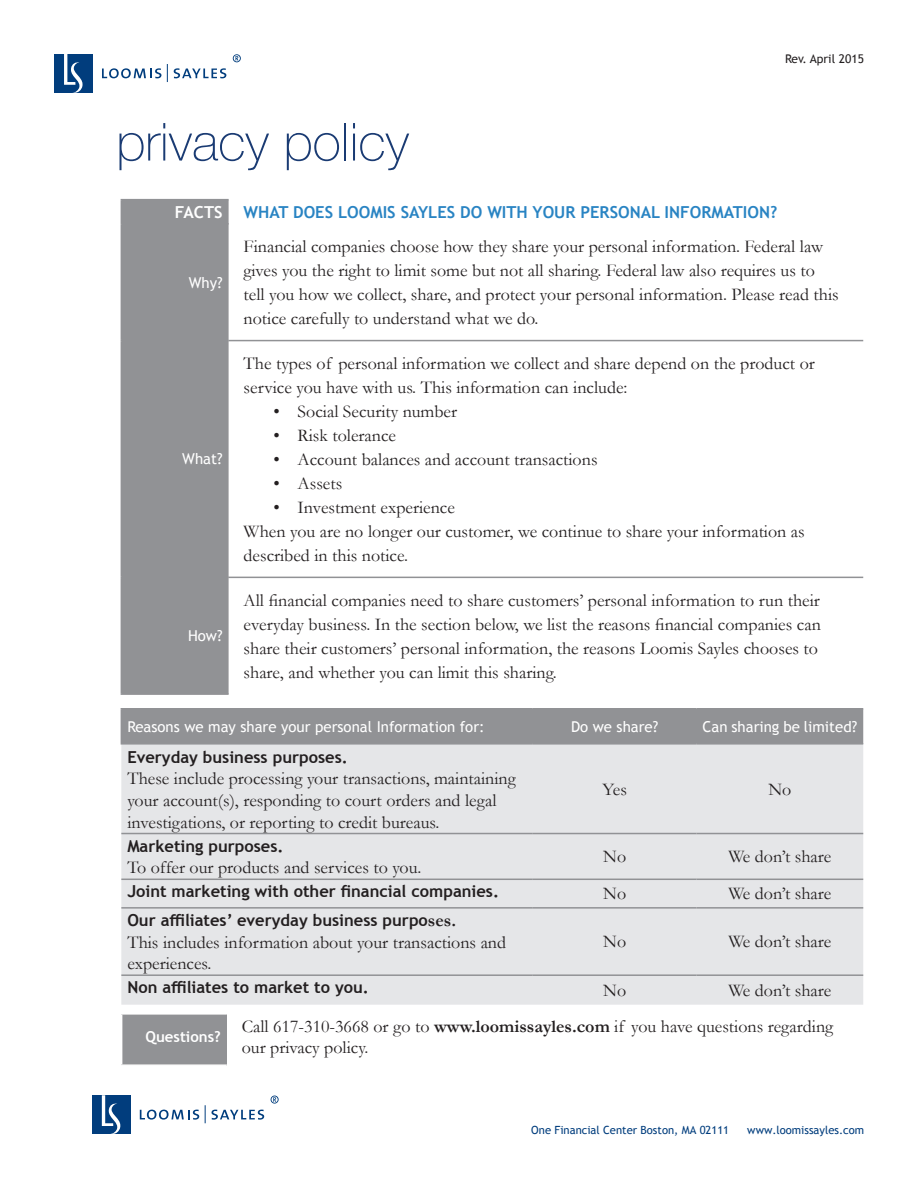
<style>
.page{position:relative;width:918px;height:1188px;background:#fff}
.page>*{position:absolute;margin:0;border:0;box-sizing:border-box;transform-origin:0 0}
.t1{font:100 52.5px "Helvetica Neue CE";color:#1a3b73}
.t2{font:18px/24px "Garamond";color:#231f20}
.t3{font:700 16.5px "Trebuchet MS";color:#231f20}
.t4{font:700 16.5px "Trebuchet MS";color:#2984c3}
.t5{font:700 16.5px "Trebuchet MS";color:#fff}
.t6{font:15px "Trebuchet MS";color:#fff}
.t7{font:700 15px "Trebuchet MS";color:#fff}
.t8{font:12px "Trebuchet MS";color:#231f20}
.Contact_-_Address_We{font:11.25px "Trebuchet MS";color:#013d7d}
.s1{font-family:"Garamond";font-size:18px}
.s2{font-weight:700}
</style>
<div class="page">
<hr style="left:121px;top:693px;width:108px;height:2px;background:#919295">
<hr style="left:229px;top:340px;width:634px;height:1px;background:#919295">
<hr style="left:229px;top:577px;width:634px;height:1px;background:#919295">
<div style="left:121px;top:200px;width:108px;height:494px;background:#919295"></div>
<hr style="left:121px;top:199px;width:108px;height:1px;background:#919295">
<hr style="left:121px;top:223px;width:108px;height:2px;background:#919295">
<hr style="left:121px;top:225px;width:1px;height:115px;background:#919295">
<hr style="left:121px;top:340px;width:108px;height:1px;background:#919295">
<div style="left:122px;top:710px;width:741px;height:33px;background:#919295"></div>
<div style="left:121px;top:745px;width:742px;height:260px;background:#e5e6e8"></div>
<hr style="left:121px;top:833px;width:412px;height:1px;background:#919295">
<hr style="left:533px;top:833px;width:164px;height:1px;background:#919295">
<hr style="left:697px;top:833px;width:166px;height:1px;background:#919295">
<hr style="left:121px;top:879px;width:412px;height:1px;background:#919295">
<hr style="left:533px;top:879px;width:164px;height:1px;background:#919295">
<hr style="left:697px;top:879px;width:166px;height:1px;background:#919295">
<hr style="left:121px;top:907px;width:412px;height:2px;background:#919295">
<hr style="left:533px;top:907px;width:164px;height:2px;background:#919295">
<hr style="left:697px;top:907px;width:166px;height:2px;background:#919295">
<hr style="left:121px;top:974px;width:412px;height:2px;background:#919295">
<hr style="left:533px;top:974px;width:164px;height:2px;background:#919295">
<hr style="left:697px;top:974px;width:166px;height:2px;background:#919295">
<hr style="left:121px;top:709px;width:1px;height:34px;background:#919295">
<hr style="left:121px;top:708px;width:412px;height:2px;background:#919295">
<hr style="left:533px;top:708px;width:164px;height:2px;background:#919295">
<hr style="left:697px;top:708px;width:166px;height:2px;background:#919295">
<hr style="left:121px;top:743px;width:412px;height:2px;background:#919295">
<hr style="left:533px;top:743px;width:164px;height:2px;background:#919295">
<hr style="left:697px;top:743px;width:166px;height:2px;background:#919295">
<div style="left:122px;top:1014px;width:105px;height:51px;background:#919295"></div>
<hr style="left:121px;top:1013px;width:106px;height:2px;background:#fff">
<hr style="left:121px;top:1064px;width:106px;height:2px;background:#fff">
<div style="left:54px;top:54px;width:39px;height:39px;background:#013d7d"></div>
<svg style="left:64px;top:54px;width:19px;height:39px"></svg>
<svg style="left:102px;top:68px;width:59px;height:10px"></svg>
<svg style="left:174px;top:68px;width:52px;height:10px"></svg>
<svg style="left:167px;top:64px;width:1px;height:18px"></svg>
<svg style="left:233px;top:54px;width:8px;height:8px"></svg>
<div style="left:92px;top:1095px;width:38px;height:39px;background:#013d7d"></div>
<svg style="left:102px;top:1095px;width:19px;height:39px"></svg>
<svg style="left:140px;top:1110px;width:59px;height:10px"></svg>
<svg style="left:205px;top:1105px;width:59px;height:18px"></svg>
<svg style="left:271px;top:1096px;width:8px;height:8px"></svg>
<p class="t8" style="left:785px;top:51px;width:80px">Rev. April 2015</p>
<p class="t1" style="left:116px;top:111px;width:294px">privacy policy</p>
<p class="t5" style="left:175px;top:202px;width:49px">FACTS</p>
<p class="t4" style="left:244px;top:202px;width:535px">WHAT DOES LOOMIS SAYLES DO WITH YOUR PERSONAL INFORMATION?</p>
<p class="t6" style="left:189px;top:273px;width:35px">Why?</p>
<p class="t6" style="left:182px;top:450px;width:42px">What?</p>
<p class="t2" style="left:244px;top:234px;width:597px">Financial companies choose how they share your personal information. Federal law gives you the right to limit some but not all sharing. Federal law also requires us to tell you how we collect, share, and protect your personal information. Please read this notice carefully to understand what we do.</p>
<p class="t2" style="left:244px;top:351px;width:573px">The types of personal information we collect and share depend on the product or service you have with us. This information can include:</p>
<p class="t2" style="left:274px;top:399px;width:185px">• Social Security number</p>
<p class="t2" style="left:274px;top:423px;width:124px">• Risk tolerance</p>
<p class="t2" style="left:274px;top:447px;width:325px">• Account balances and account transactions</p>
<p class="t2" style="left:274px;top:471px;width:70px">• Assets</p>
<p class="t2" style="left:274px;top:495px;width:183px">• Investment experience</p>
<p class="t2" style="left:244px;top:519px;width:563px">When you are no longer our customer, we continue to share your information as described in this notice.</p>
<p class="t2" style="left:244px;top:588px;width:579px">All financial companies need to share customers’ personal information to run their everyday business. In the section below, we list the reasons financial companies can share their customers’ personal information, the reasons Loomis Sayles chooses to share, and whether you can limit this sharing.</p>
<p class="t6" style="left:127px;top:717px;width:359px">Reasons we may share your personal Information for:</p>
<p class="t6" style="left:571px;top:717px;width:89px">Do we share?</p>
<p class="t6" style="left:703px;top:717px;width:156px">Can sharing be limited?</p>
<p class="t3" style="left:127px;top:747px;width:222px">Everyday business purposes.</p>
<p class="t2" style="left:127px;top:767px;width:390px;line-height:21.6px">These include processing your transactions, maintaining your account(s), responding to court orders and legal investigations, or reporting to credit bureaus.</p>
<p class="t2" style="left:602px;top:777px;width:26px">Yes</p>
<p class="t2" style="left:768px;top:777px;width:25px">No</p>
<p class="t3" style="left:127px;top:836px;width:158px">Marketing purposes.</p>
<p class="t2" style="left:127px;top:855px;width:296px">To offer our products and services to you.</p>
<p class="t6" style="left:188px;top:626px;width:36px">How?</p>
<p class="t2" style="left:603px;top:844px;width:25px">No</p>
<p class="t2" style="left:728px;top:844px;width:104px">We don’t share</p>
<p class="t3" style="left:127px;top:881px;width:373px">Joint marketing with other financial companies.</p>
<p class="t2" style="left:603px;top:881px;width:25px">No</p>
<p class="t2" style="left:728px;top:881px;width:104px">We don’t share</p>
<p class="t3" style="left:127px;top:910px;width:330px">Our affiliates’ everyday business purpo<span class="s1">ses.</span></p>
<p class="t2" style="left:127px;top:931px;width:380px;line-height:21.6px">This includes information about your transactions and experiences.</p>
<p class="t2" style="left:603px;top:929px;width:25px">No</p>
<p class="t2" style="left:728px;top:929px;width:104px">We don’t share</p>
<p class="t3" style="left:127px;top:977px;width:243px">Non affiliates to market to you.</p>
<p class="t2" style="left:603px;top:978px;width:25px">No</p>
<p class="t2" style="left:728px;top:978px;width:104px">We don’t share</p>
<p class="t7" style="left:145px;top:1027px;width:77px">Questions?</p>
<p class="t2" style="left:242px;top:1015px;width:593px;line-height:21.6px">Call 617-310-3668 or go to <span class="s2">www.loomissayles.com</span> if you have questions regarding our privacy policy.</p>
<p class="Contact_-_Address_We" style="left:531px;top:1123px;width:199px">One Financial Center Boston, MA 02111</p>
<p class="Contact_-_Address_We" style="left:747px;top:1123px;width:118px">www.loomissayles.com</p>
</div>
